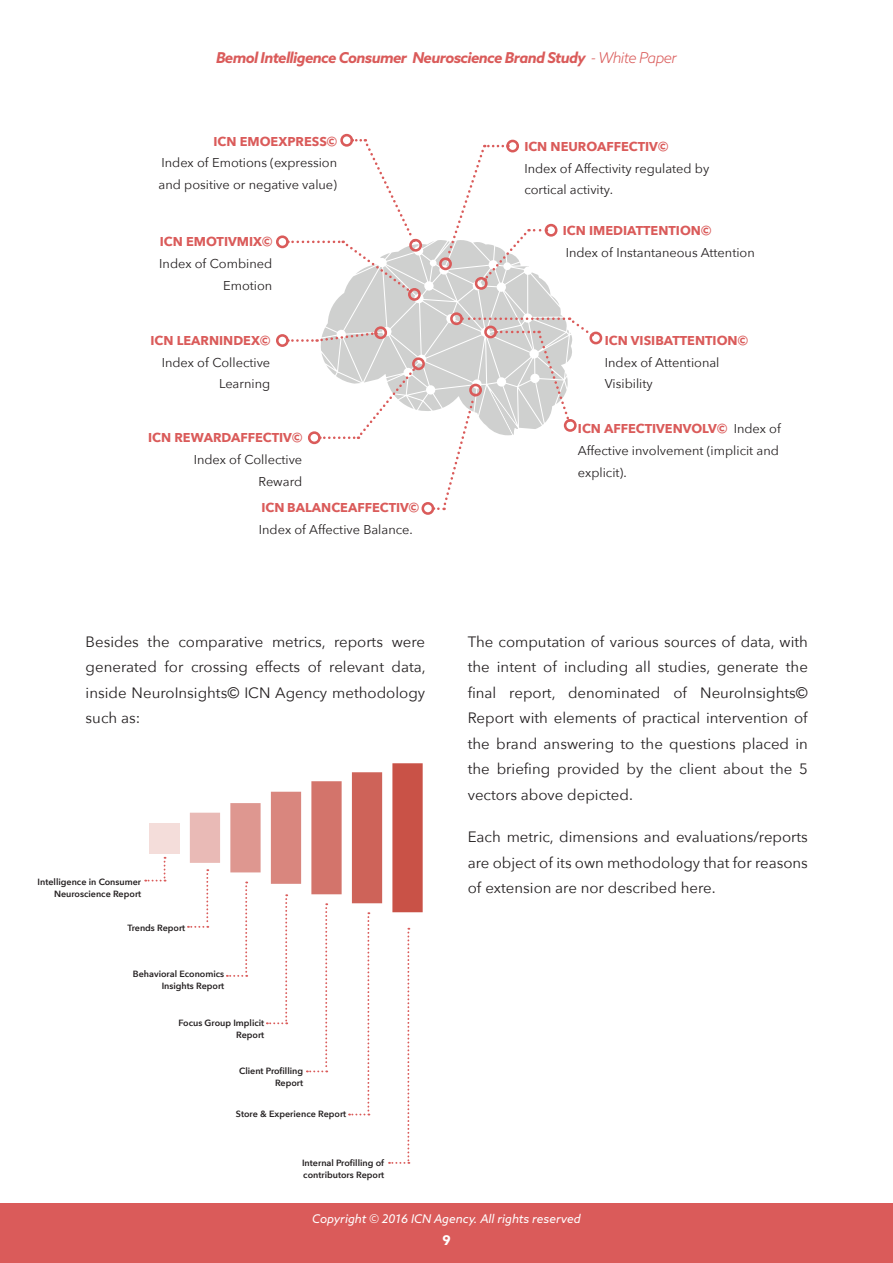
<style>
.page{position:relative;width:893px;height:1263px;background:#fff}
.page>*{position:absolute;margin:0;border:0;box-sizing:border-box;transform-origin:0 0}
.t1{font:15px/25.5px "Avenir Next";color:#231f20;text-align:justify}
.t2{font:italic 700 15px "Azo Sans";letter-spacing:-.04em;color:#da5b5a}
.t3{font:700 13.5px "Azo Sans";color:#fff}
.t4{font:12.75px/21.8px "Avenir Next";color:#231f20}
.t5{font:700 12.75px "Avenir Next";color:#da5b5a}
.t6{font:italic 12px "Azo Sans";color:#fff}
.t7{font:600 9px/12px "Avenir Next";color:#231f20;text-align:right}
.s1{font-weight:300}
.s2{font-weight:700;color:#da5b5a}
</style>
<div class="page">
<div style="left:0;top:1203px;width:893px;height:60px;background:#da5b5a"></div>
<div style="left:340px;top:134px;width:13px;height:13px;border:3px solid #da5b5a;border-radius:50%"></div>
<div style="left:276px;top:235px;width:13px;height:13px;border:3px solid #da5b5a;border-radius:50%"></div>
<div style="left:276px;top:334px;width:13px;height:13px;border:3px solid #da5b5a;border-radius:50%"></div>
<div style="left:421px;top:502px;width:13px;height:13px;border:3px solid #da5b5a;border-radius:50%"></div>
<div style="left:589px;top:332px;width:13px;height:12px;border:3px solid #da5b5a;border-radius:50%"></div>
<svg style="left:287px;top:139px;width:306px;height:371px"></svg>
<div style="left:545px;top:224px;width:12px;height:13px;border:3px solid #da5b5a;border-radius:50%"></div>
<div style="left:475px;top:277px;width:13px;height:13px;border:3px solid #da5b5a;border-radius:50%"></div>
<div style="left:149px;top:823px;width:31px;height:30px;background:#f4ddda"></div>
<svg style="left:230px;top:803px;width:31px;height:69px;background:#de9992"></svg>
<div style="left:352px;top:772px;width:30px;height:131px;background:#ce6359"></div>
<svg style="left:190px;top:813px;width:30px;height:50px"></svg>
<svg style="left:311px;top:781px;width:31px;height:113px;background:#d4776e"></svg>
<div style="left:271px;top:792px;width:30px;height:92px;background:#d9867e"></div>
<svg style="left:392px;top:763px;width:31px;height:149px;background:#ca564b"></svg>
<svg style="left:145px;top:857px;width:21px;height:24px"></svg>
<svg style="left:227px;top:881px;width:20px;height:96px"></svg>
<svg style="left:349px;top:912px;width:20px;height:203px"></svg>
<svg style="left:188px;top:869px;width:20px;height:59px"></svg>
<svg style="left:307px;top:903px;width:20px;height:169px"></svg>
<svg style="left:267px;top:894px;width:20px;height:130px"></svg>
<svg style="left:389px;top:928px;width:20px;height:236px"></svg>
<p class="t2" style="left:216px;top:48px;width:462px">Bemol Intelligence Consumer Neuroscience Brand Study <span class="s1">- White Paper</span></p>
<p class="t5" style="left:213px;top:130px;width:125px">ICN EMOEXPRESS©</p>
<p class="t4" style="left:159px;top:152px;width:180px">Index of Emotions (expression and positive or negative value)</p>
<p class="t5" style="left:160px;top:231px;width:114px">ICN EMOTIVMIX©</p>
<p class="t4" style="left:159px;top:252px;width:115px;text-align:right">Index of Combined<br>Emotion</p>
<p class="t5" style="left:150px;top:329px;width:121px">ICN LEARNINDEX©</p>
<p class="t4" style="left:162px;top:351px;width:110px;text-align:right">Index of Collective<br>Learning</p>
<p class="t5" style="left:148px;top:427px;width:156px">ICN REWARDAFFECTIV©</p>
<p class="t4" style="left:194px;top:448px;width:110px;text-align:right">Index of Collective<br>Reward</p>
<p class="t5" style="left:262px;top:497px;width:159px">ICN BALANCEAFFECTIV©</p>
<p class="t4" style="left:259px;top:518px;width:155px">Index of Affective Balance.</p>
<p class="t1" style="left:86px;top:628px;width:342px">Besides the comparative metrics, reports were generated for crossing effects of relevant data, inside NeuroInsights© ICN Agency methodology such as:</p>
<p class="t7" style="left:38px;top:875px;width:105px">Intelligence in Consumer<br>Neuroscience Report</p>
<p class="t7" style="left:127px;top:922px;width:59px">Trends Report</p>
<p class="t7" style="left:133px;top:968px;width:93px">Behavioral Economics<br>Insights Report</p>
<p class="t7" style="left:178px;top:1016px;width:87px">Focus Group Implicit<br>Report</p>
<p class="t7" style="left:239px;top:1064px;width:65px">Client Profilling<br>Report</p>
<p class="t7" style="left:236px;top:1108px;width:112px">Store &amp; Experience Report</p>
<p class="t7" style="left:302px;top:1156px;width:84px;text-align:left">Internal Profilling of contributors Report</p>
<p class="t5" style="left:524px;top:135px;width:145px">ICN NEUROAFFECTIV©</p>
<p class="t4" style="left:524px;top:157px;width:186px">Index of Affectivity regulated by cortical activity.</p>
<p class="t5" style="left:563px;top:219px;width:150px">ICN IMEDIATTENTION©</p>
<p class="t4" style="left:566px;top:241px;width:191px">Index of Instantaneous Attention</p>
<p class="t5" style="left:605px;top:329px;width:145px">ICN VISIBATTENTION©</p>
<p class="t4" style="left:605px;top:351px;width:116px">Index of Attentional<br>Visibility</p>
<p class="t4" style="left:578px;top:417px;width:204px"><span class="s2">ICN AFFECTIVENVOLV©</span> Index of<br>Affective involvement (implicit and explicit).</p>
<p class="t1" style="left:468px;top:628px;width:342px">The computation of various sources of data, with the intent of including all studies, generate the final report, denominated of NeuroInsights© Report with elements of practical intervention of the brand answering to the questions placed in the briefing provided by the client about the 5 vectors above depicted.</p>
<p class="t1" style="left:468px;top:823px;width:342px">Each metric, dimensions and evaluations/reports are object of its own methodology that for reasons of extension are nor described here.</p>
<p class="t6" style="left:312px;top:1211px;width:270px">Copyright © 2016 ICN Agency. All rights reserved</p>
<p class="t3" style="left:442px;top:1231px;width:10px">9</p>
</div>
